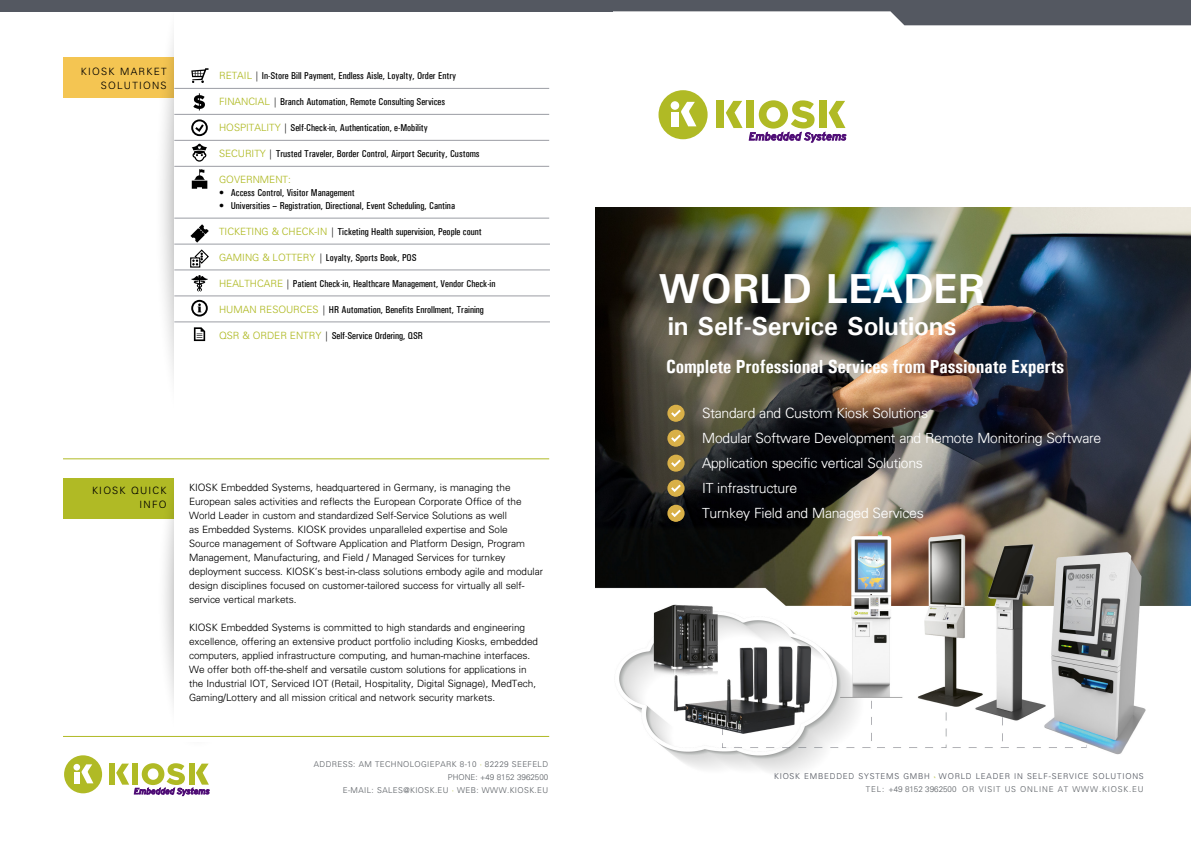
<style>
.page{position:relative;width:1191px;height:842px;background:#fff}
.page>*{position:absolute;margin:0;border:0;box-sizing:border-box;transform-origin:0 0}
.t1{font:700 42px "Univers";color:#fff}
.t2{font:700 26px "Univers";letter-spacing:-.01em;color:#fff}
.t3{font:700 condensed 19px "Univers";letter-spacing:-.005em;color:#fff}
.t4{font:300 14px/25px "Univers";letter-spacing:-.015em;color:#fff}
.t5{font:italic 10.8px "Interstate";letter-spacing:.005em;color:#4f0d76}
.t6{font:300 10px/14px "Univers";color:#000}
.t7{font:500 condensed 10px "Univers";color:#000}
.t8{font:300 10px/14px "Univers";letter-spacing:.125em;color:#000;text-align:right}
.t9{font:300 10px "Univers";color:#b0ba25}
.t10{font:italic 8.4px "Interstate";letter-spacing:.005em;color:#4f0d76}
.t11{font:300 8px/13px "Univers";letter-spacing:.1em;color:#545861;text-align:right}
.t12{font:300 8px/13px "Univers";letter-spacing:.05em;color:#62666b;text-align:right}
.s1{font-weight:300;font-stretch:normal;color:#b0ba25}
.s2{color:#b0ba25}
.s3{color:#62666b}
</style>
<div class="page">
<div style="left:63px;top:58px;width:111px;height:40px;background:#f4c552"></div>
<div style="left:63px;top:478px;width:111px;height:40px;background:#b0ba25"></div>
<div style="left:154px;top:0;width:89px;height:435px;background:#000;opacity:.33"></div>
<div style="left:174px;top:0;width:384px;height:521px;background:#fff"></div>
<div style="left:157px;top:449px;width:81px;height:300px;background:#000;opacity:.33"></div>
<div style="left:174px;top:452px;width:384px;height:289px;background:#fff"></div>
<img style="left:595px;top:207px;width:596px;height:314px">
<svg style="left:595px;top:0;width:596px;height:25px"></svg>
<div style="left:0;top:0;width:612px;height:11px;background:#545861"></div>
<hr style="left:63px;top:459px;width:486px;height:1px;background:#b0ba25">
<hr style="left:174px;top:88px;width:375px;height:1px;background:#9b9da4">
<hr style="left:174px;top:114px;width:375px;height:1px;background:#9b9da4">
<hr style="left:174px;top:140px;width:375px;height:1px;background:#9b9da4">
<hr style="left:174px;top:166px;width:375px;height:1px;background:#9b9da4">
<hr style="left:174px;top:218px;width:375px;height:1px;background:#9b9da4">
<hr style="left:174px;top:270px;width:376px;height:1px;background:#9b9da4">
<hr style="left:174px;top:322px;width:376px;height:1px;background:#9b9da4">
<hr style="left:174px;top:296px;width:376px;height:1px;background:#9b9da4">
<hr style="left:174px;top:244px;width:376px;height:1px;background:#9b9da4">
<hr style="left:63px;top:736px;width:486px;height:1px;background:#b0ba25">
<svg style="left:667px;top:405px;width:17px;height:17px"></svg>
<svg style="left:667px;top:430px;width:17px;height:17px"></svg>
<svg style="left:667px;top:455px;width:17px;height:17px"></svg>
<svg style="left:667px;top:480px;width:17px;height:17px"></svg>
<svg style="left:667px;top:505px;width:17px;height:16px"></svg>
<div style="left:64px;top:755px;width:38px;height:38px;background:#b0ba25;border-radius:50%"></div>
<div style="left:74px;top:772px;width:6px;height:11px;background:#fff"></div>
<svg style="left:82px;top:764px;width:11px;height:19px"></svg>
<div style="left:73px;top:764px;width:7px;height:6px;background:#fff;border-radius:50%"></div>
<div style="left:109px;top:764px;width:6px;height:21px;background:#b0ba25"></div>
<svg style="left:116px;top:764px;width:13px;height:21px"></svg>
<div style="left:189px;top:764px;width:5px;height:21px;background:#b0ba25"></div>
<svg style="left:196px;top:764px;width:13px;height:21px"></svg>
<div style="left:132px;top:764px;width:6px;height:21px;background:#b0ba25"></div>
<svg style="left:142px;top:763px;width:43px;height:22px"></svg>
<div style="left:658px;top:90px;width:49px;height:49px;background:#b0ba25;border-radius:50%"></div>
<div style="left:671px;top:112px;width:7px;height:14px;background:#fff"></div>
<svg style="left:681px;top:102px;width:15px;height:24px"></svg>
<svg style="left:670px;top:101px;width:9px;height:9px"></svg>
<div style="left:716px;top:101px;width:8px;height:27px;background:#b0ba25"></div>
<svg style="left:726px;top:101px;width:16px;height:27px"></svg>
<div style="left:819px;top:101px;width:8px;height:27px;background:#b0ba25"></div>
<svg style="left:828px;top:101px;width:17px;height:27px"></svg>
<div style="left:746px;top:101px;width:7px;height:27px;background:#b0ba25"></div>
<svg style="left:759px;top:100px;width:55px;height:29px"></svg>
<svg style="left:177px;top:11px;width:54px;height:331px"></svg>
<img style="left:595px;top:521px;width:596px;height:258px">
<p class="t8" style="left:81px;top:64px;width:87px">KIOSK MARKET<br>SOLUTIONS</p>
<p class="t7" style="left:219px;top:70px;width:238px"><span class="s1">RETAIL</span> | In-Store Bill Payment, Endless Aisle, Loyalty, Order Entry</p>
<p class="t7" style="left:219px;top:96px;width:227px"><span class="s1">FINANCIAL</span> | Branch Automation, Remote Consulting Services</p>
<p class="t7" style="left:219px;top:122px;width:210px"><span class="s1">HOSPITALITY</span> | Self-Check-in, Authentication, e-Mobility</p>
<p class="t7" style="left:219px;top:148px;width:262px"><span class="s1">SECURITY</span> | Trusted Traveler, Border Control, Airport Security, Customs</p>
<p class="t9" style="left:219px;top:174px;width:73px">GOVERNMENT:</p>
<p class="t7" style="left:219px;top:187px;width:137px">• Access Control, Visitor Management</p>
<p class="t7" style="left:219px;top:200px;width:237px">• Universities – Registration, Directional, Event Scheduling, Cantina</p>
<p class="t7" style="left:219px;top:226px;width:264px"><span class="s1">TICKETING &amp; CHECK-IN</span> | Ticketing Health supervision, People count</p>
<p class="t7" style="left:219px;top:252px;width:199px"><span class="s1">GAMING &amp; LOTTERY</span> | Loyalty, Sports Book, POS</p>
<p class="t7" style="left:219px;top:278px;width:278px"><span class="s1">HEALTHCARE</span> | Patient Check-in, Healthcare Management, Vendor Check-in</p>
<p class="t7" style="left:219px;top:304px;width:266px"><span class="s1">HUMAN RESOURCES</span> | HR Automation, Benefits Enrollment, Training</p>
<p class="t7" style="left:219px;top:330px;width:205px"><span class="s1">QSR &amp; ORDER ENTRY</span> | Self-Service Ordering, QSR</p>
<p class="t8" style="left:92px;top:483px;width:76px">KIOSK QUICK<br>INFO</p>
<p class="t6" style="left:189px;top:481px;width:355px">KIOSK Embedded Systems, headquartered in Germany, is managing the European sales activities and reflects the European Corporate Office of the World Leader in custom and standardized Self-Service Solutions as well<br>as Embedded Systems. KIOSK provides unparalleled expertise and Sole<br>Source management of Software Application and Platform Design, Program Management, Manufacturing, and Field / Managed Services for turnkey deployment success. KIOSK’s best-in-class solutions embody agile and modular design disciplines focused on customer-tailored success for virtually all self&shy;service vertical markets.</p>
<p class="t6" style="left:189px;top:621px;width:350px">KIOSK Embedded Systems is committed to high standards and engineering excellence, offering an extensive product portfolio including Kiosks, embedded computers, applied infrastructure computing, and human-machine interfaces.<br>We offer both off-the-shelf and versatile custom solutions for applications in the Industrial IOT, Serviced IOT (Retail, Hospitality, Digital Signage), MedTech, Gaming/Lottery and all mission critical and network security markets.</p>
<p class="t10" style="left:134px;top:786px;width:77px">Embedded Systems</p>
<p class="t12" style="left:314px;top:758px;width:236px">ADDRESS: AM TECHNOLOGIEPARK 8-10 <span class="s2">•</span> 82229 SEEFELD<br>PHONE: +49 8152 3962500<br>E-MAIL: SALES@KIOSK.EU <span class="s2">•</span> WEB: WWW.KIOSK.EU</p>
<p class="t5" style="left:748px;top:130px;width:99px">Embedded Systems</p>
<h1 class="t1" style="left:658px;top:262px;width:328px">WORLD LEADER</h1>
<h2 class="t2" style="left:668px;top:309px;width:290px">in Self-Service Solutions</h2>
<h3 class="t3" style="left:666px;top:355px;width:400px">Complete Professional Services from Passionate Experts</h3>
<h3 class="t4" style="left:702px;top:400px;width:401px">Standard and Custom Kiosk Solutions<br>Modular Software Development and Remote Monitoring Software Application specific vertical Solutions<br>IT infrastructure<br>Turnkey Field and Managed Services</h3>
<p class="t11" style="left:774px;top:770px;width:371px">KIOSK EMBEDDED SYSTEMS GMBH <span class="s2">•</span> WORLD LEADER IN SELF-SERVICE SOLUTIONS<br><span class="s3">TEL: +49 8152 3962500 OR VISIT US ONLINE AT WWW.KIOSK.EU</span></p>
</div>
